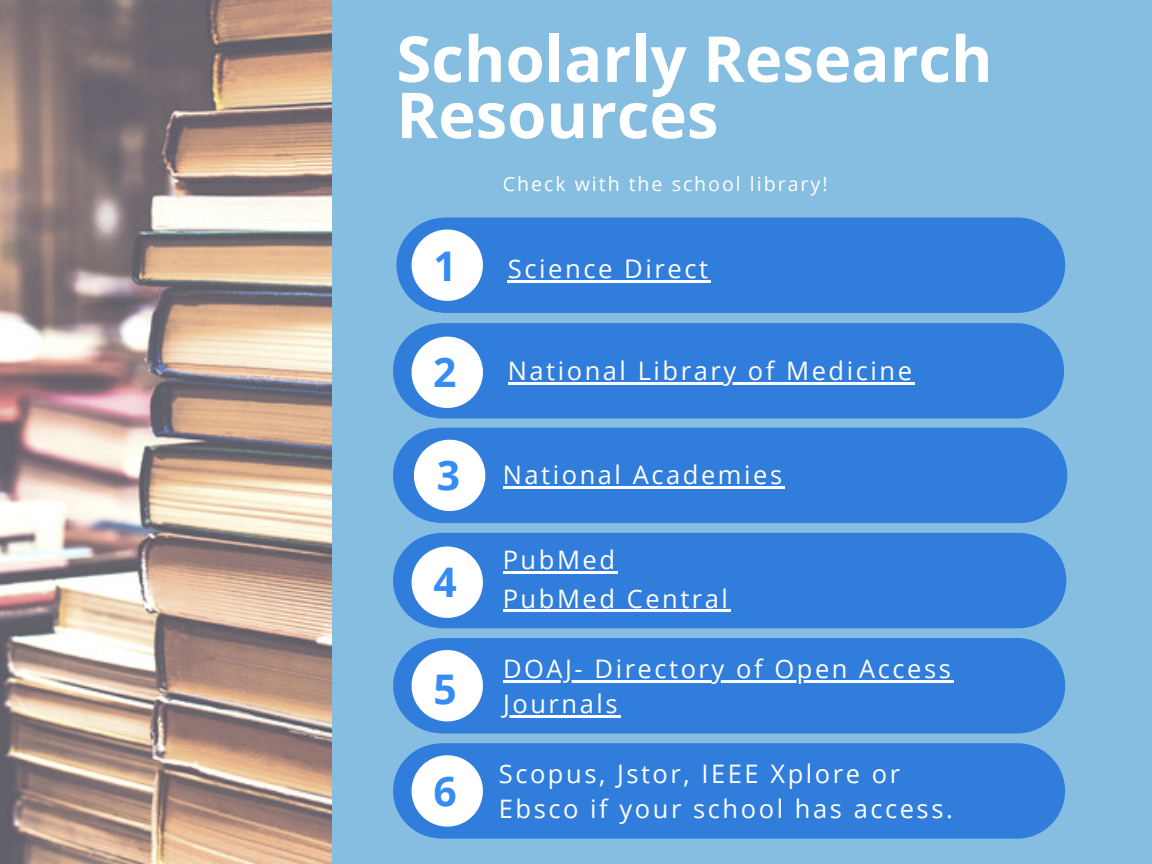
<style>
.page{position:relative;width:1152px;height:864px;background:#86bee1}
.page>*{position:absolute;margin:0;border:0;box-sizing:border-box;transform-origin:0 0}
.t1{font:700 63.45px/56.2px "Open Sans";color:#fff}
.t2{font:700 40.8px "Open Sans";color:#358cf4}
.t3{font:25.65px "Open Sans";letter-spacing:.1em;color:#fff}
.t4{font:25.5px/34.8px "Open Sans";letter-spacing:.1em;color:#fff}
.t5{font:19.65px "Open Sans";letter-spacing:.1em;color:#fff}
.s1{font-weight:700;font-size:40.8px;color:#358cf4}
</style>
<div class="page">
<div style="left:396px;top:218px;width:669px;height:95px;background:#307ddc;border-radius:47px"></div>
<img style="left:0;top:0;width:331px;height:864px">
<div style="left:393px;top:323px;width:671px;height:96px;background:#307ddc;border-radius:47px"></div>
<div style="left:393px;top:428px;width:674px;height:95px;background:#307ddc;border-radius:47px"></div>
<div style="left:393px;top:533px;width:673px;height:95px;background:#307ddc;border-radius:47px"></div>
<div style="left:393px;top:638px;width:672px;height:95px;background:#307ddc;border-radius:47px"></div>
<svg style="left:412px;top:230px;width:71px;height:71px"></svg>
<svg style="left:412px;top:337px;width:71px;height:71px"></svg>
<hr style="left:503px;top:486px;width:282px;height:3px;background:#fff">
<svg style="left:414px;top:440px;width:71px;height:71px"></svg>
<hr style="left:503px;top:572px;width:115px;height:2px;background:#fff">
<svg style="left:412px;top:547px;width:71px;height:71px"></svg>
<hr style="left:508px;top:383px;width:407px;height:2px;background:#fff">
<svg style="left:412px;top:650px;width:71px;height:71px"></svg>
<div style="left:393px;top:743px;width:672px;height:96px;background:#307ddc;border-radius:47px"></div>
<hr style="left:503px;top:680px;width:451px;height:2px;background:#fff">
<hr style="left:503px;top:715px;width:117px;height:2px;background:#fff">
<svg style="left:412px;top:755px;width:71px;height:72px"></svg>
<hr style="left:508px;top:280px;width:203px;height:3px;background:#fff">
<hr style="left:503px;top:610px;width:228px;height:2px;background:#fff">
<h1 class="t1" style="left:396px;top:29px;width:598px">Scholarly Research<br>Resources</h1>
<h2 class="t2" style="left:434px;top:237px;width:25px">1</h2>
<h2 class="t2" style="left:433px;top:344px;width:25px">2</h2>
<p class="t5" style="left:503px;top:170px;width:326px">Check with the school library!</p>
<p class="t3" style="left:508px;top:251px;width:202px">Science Direct</p>
<p class="t4" style="left:508px;top:353px;width:406px">National Library of Medicine</p>
<p class="t4" style="left:437px;top:457px;width:347px"><span class="s1">3</span> National Academies</p>
<h2 class="t2" style="left:433px;top:553px;width:25px">4</h2>
<h2 class="t2" style="left:433px;top:661px;width:25px">5</h2>
<h2 class="t2" style="left:433px;top:762px;width:25px">6</h2>
<p class="t4" style="left:503px;top:542px;width:114px">PubMed</p>
<p class="t4" style="left:503px;top:580px;width:227px">PubMed Central</p>
<p class="t4" style="left:503px;top:651px;width:449px">DOAJ- Directory of Open Access<br>Journals</p>
<p class="t4" style="left:499px;top:756px;width:456px">Scopus, Jstor, IEEE Xplore or<br>Ebsco if your school has access.</p>
</div>
